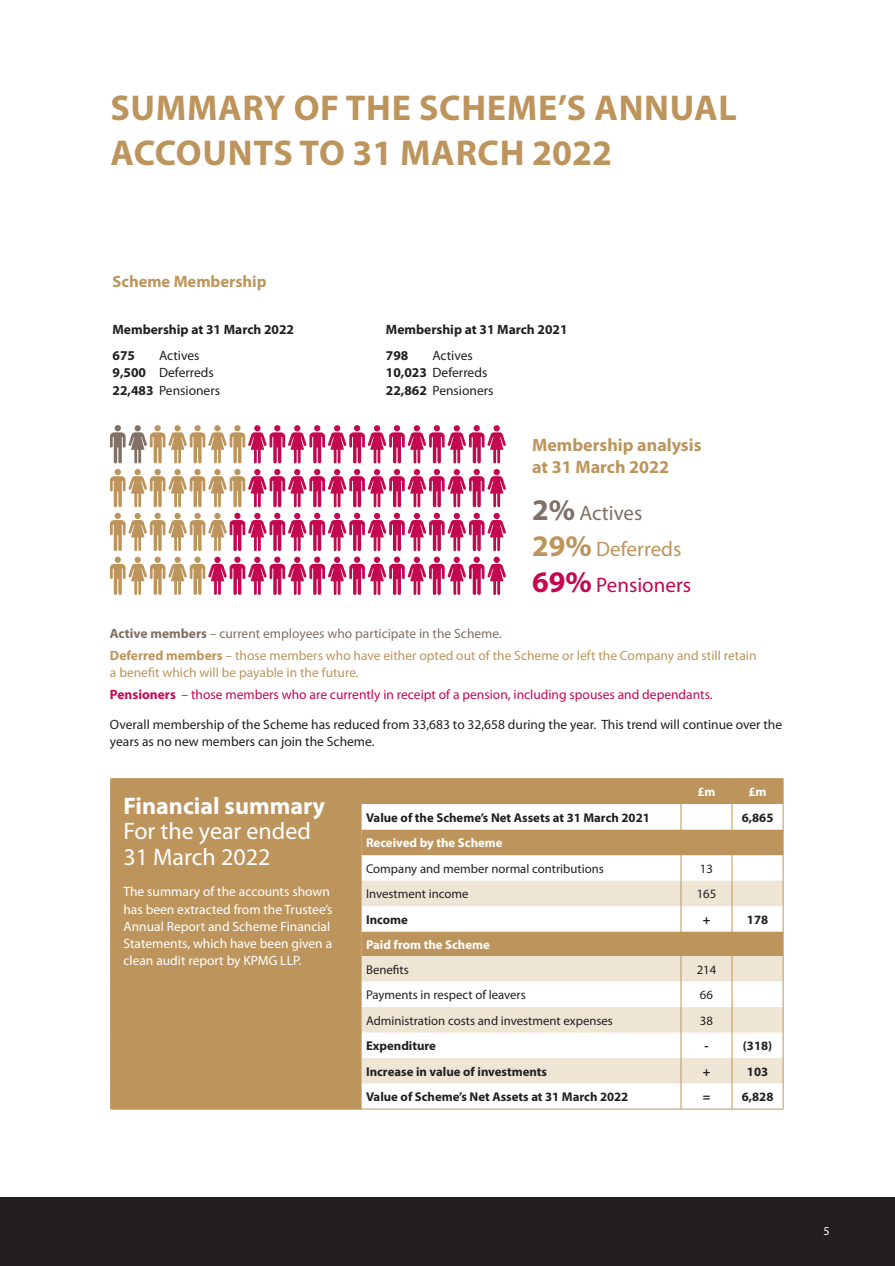
<style>
.page{position:relative;width:895px;height:1266px;background:#fff}
.page>*{position:absolute;margin:0;border:0;box-sizing:border-box;transform-origin:0 0}
.t1{font:700 36px "Myriad Pro";letter-spacing:.02em;color:#bd955c}
.t2{font:24px "Myriad Pro";color:#fff}
.t3{font:700 24px "Myriad Pro";color:#fff}
.t4{font:21px "Myriad Pro";color:#c50750}
.t5{font:21px "Myriad Pro";color:#bd955c}
.t6{font:21px "Myriad Pro";color:#807066}
.t7{font:700 18px/21.6px "Myriad Pro";color:#bd955c}
.t8{font:700 16.5px "Myriad Pro";color:#bd955c}
.t9{font:13.5px/17.2px "Myriad Pro";color:#231f20}
.t10{font:13.5px/17.2px "Myriad Pro";color:#fff}
.t11{font:13.5px/17.2px "Myriad Pro";color:#bd955c}
.t12{font:13.5px "Myriad Pro";color:#c50750}
.t13{font:13.5px "Myriad Pro";color:#807066}
.t14{font:700 13.5px "Myriad Pro";color:#231f20}
.t15{font:700 12.75px "Myriad Pro";color:#231f20}
.t16{font:12.75px "Myriad Pro";color:#231f20}
.t17{font:700 12.75px "Myriad Pro";color:#fff}
.t18{font:12px "Myriad Pro";color:#fff}
.s1{font-weight:700}
.s2{font-weight:700;font-size:30px}
</style>
<div class="page">
<div style="left:0;top:1198px;width:894px;height:68px;background:#231f20"></div>
<div style="left:111px;top:779px;width:671px;height:330px;background:#bd955c"></div>
<svg style="left:361px;top:804px;width:421px;height:305px"></svg>
<svg style="left:361px;top:830px;width:421px;height:51px"></svg>
<svg style="left:361px;top:881px;width:421px;height:203px;fill:#efe5d5"></svg>
<hr style="left:731px;top:1109px;width:52px;height:1px;background:#bd955c">
<svg style="left:731px;top:779px;width:1px;height:330px"></svg>
<hr style="left:680px;top:1109px;width:51px;height:1px;background:#bd955c">
<svg style="left:680px;top:779px;width:1px;height:330px"></svg>
<hr style="left:361px;top:1109px;width:319px;height:1px;background:#bd955c">
<hr style="left:110px;top:778px;width:251px;height:1px;background:#bd955c">
<svg style="left:110px;top:779px;width:1px;height:330px"></svg>
<hr style="left:361px;top:778px;width:319px;height:1px;background:#bd955c">
<hr style="left:680px;top:778px;width:51px;height:1px;background:#bd955c">
<hr style="left:731px;top:778px;width:52px;height:1px;background:#bd955c">
<hr style="left:110px;top:1109px;width:251px;height:1px;background:#bd955c">
<svg style="left:782px;top:779px;width:1px;height:330px"></svg>
<svg style="left:110px;top:425px;width:396px;height:38px"></svg>
<svg style="left:110px;top:469px;width:396px;height:38px"></svg>
<svg style="left:110px;top:513px;width:396px;height:38px"></svg>
<svg style="left:110px;top:557px;width:396px;height:38px"></svg>
<p class="t1" style="left:110px;top:87px;width:627px">SUMMARY OF THE SCHEME’S ANNUAL</p>
<p class="t1" style="left:110px;top:132px;width:503px">ACCOUNTS TO 31 MARCH 2022</p>
<p class="t8" style="left:112px;top:272px;width:156px">Scheme Membership</p>
<p class="t14" style="left:112px;top:322px;width:183px">Membership at 31 March 2022</p>
<p class="t14" style="left:112px;top:348px;width:24px">675</p>
<p class="t9" style="left:159px;top:347px;width:42px">Actives</p>
<p class="t9" style="left:112px;top:365px;width:103px"><span class="s1">9,500</span> Deferreds</p>
<p class="t9" style="left:112px;top:382px;width:109px"><span class="s1">22,483</span> Pensioners</p>
<p class="t14" style="left:386px;top:322px;width:183px">Membership at 31 March 2021</p>
<p class="t14" style="left:386px;top:348px;width:24px">798</p>
<p class="t9" style="left:432px;top:347px;width:42px">Actives</p>
<p class="t9" style="left:386px;top:365px;width:103px"><span class="s1">10,023</span> Deferreds</p>
<p class="t9" style="left:386px;top:382px;width:109px"><span class="s1">22,862</span> Pensioners</p>
<p class="t7" style="left:532px;top:435px;width:171px">Membership analysis at 31 March 2022</p>
<p class="t6" style="left:532px;top:502px;width:112px"><span class="s2">2%</span> Actives</p>
<p class="t5" style="left:532px;top:538px;width:151px"><span class="s2">29%</span> Deferreds</p>
<p class="t4" style="left:532px;top:574px;width:160px"><span class="s2">69%</span> Pensioners</p>
<p class="t13" style="left:110px;top:626px;width:393px"><span class="s1">Active members</span> – current employees who participate in the Scheme.</p>
<p class="t11" style="left:110px;top:647px;width:647px"><span class="s1">Deferred members</span> – those members who have either opted out of the Scheme or left the Company and still retain a benefit which will be payable in the future.</p>
<p class="t12" style="left:110px;top:687px;width:604px"><span class="s1">Pensioners</span> – those members who are currently in receipt of a pension, including spouses and dependants.</p>
<p class="t9" style="left:110px;top:716px;width:673px">Overall membership of the Scheme has reduced from 33,683 to 32,658 during the year. This trend will continue over the years as no new members can join the Scheme.</p>
<p class="t3" style="left:123px;top:792px;width:203px">Financial summary</p>
<p class="t2" style="left:123px;top:818px;width:189px">For the year ended</p>
<p class="t2" style="left:123px;top:844px;width:148px">31 March 2022</p>
<p class="t10" style="left:123px;top:883px;width:210px">The summary of the accounts shown has been extracted from the Trustee’s Annual Report and Scheme Financial Statements, which have been given a clean audit report by KPMG LLP.</p>
<p class="t17" style="left:697px;top:785px;width:20px">£m</p>
<p class="t17" style="left:748px;top:785px;width:20px">£m</p>
<p class="t15" style="left:366px;top:810px;width:285px">Value of the Scheme’s Net Assets at 31 March 2021</p>
<p class="t15" style="left:741px;top:810px;width:33px">6,865</p>
<p class="t17" style="left:366px;top:836px;width:138px">Received by the Scheme</p>
<p class="t16" style="left:366px;top:862px;width:239px">Company and member normal contributions</p>
<p class="t16" style="left:699px;top:862px;width:15px">13</p>
<p class="t16" style="left:366px;top:887px;width:104px">Investment income</p>
<p class="t16" style="left:696px;top:887px;width:21px">165</p>
<p class="t15" style="left:366px;top:912px;width:43px">Income</p>
<p class="t15" style="left:702px;top:912px;width:9px">+</p>
<p class="t15" style="left:746px;top:912px;width:23px">178</p>
<p class="t17" style="left:366px;top:937px;width:125px">Paid from the Scheme</p>
<p class="t16" style="left:366px;top:962px;width:44px">Benefits</p>
<p class="t16" style="left:696px;top:962px;width:21px">214</p>
<p class="t16" style="left:366px;top:988px;width:161px">Payments in respect of leavers</p>
<p class="t16" style="left:699px;top:988px;width:15px">66</p>
<p class="t16" style="left:366px;top:1013px;width:248px">Administration costs and investment expenses</p>
<p class="t16" style="left:699px;top:1013px;width:15px">38</p>
<p class="t15" style="left:366px;top:1039px;width:71px">Expenditure</p>
<p class="t15" style="left:704px;top:1039px;width:6px">-</p>
<p class="t15" style="left:742px;top:1039px;width:31px">(318)</p>
<p class="t15" style="left:366px;top:1064px;width:182px">Increase in value of investments</p>
<p class="t15" style="left:702px;top:1064px;width:9px">+</p>
<p class="t15" style="left:746px;top:1064px;width:23px">103</p>
<p class="t15" style="left:366px;top:1090px;width:264px">Value of Scheme’s Net Assets at 31 March 2022</p>
<p class="t15" style="left:702px;top:1090px;width:9px">=</p>
<p class="t15" style="left:741px;top:1090px;width:33px">6,828</p>
<p class="t18" style="left:823px;top:1224px;width:8px">5</p>
</div>
